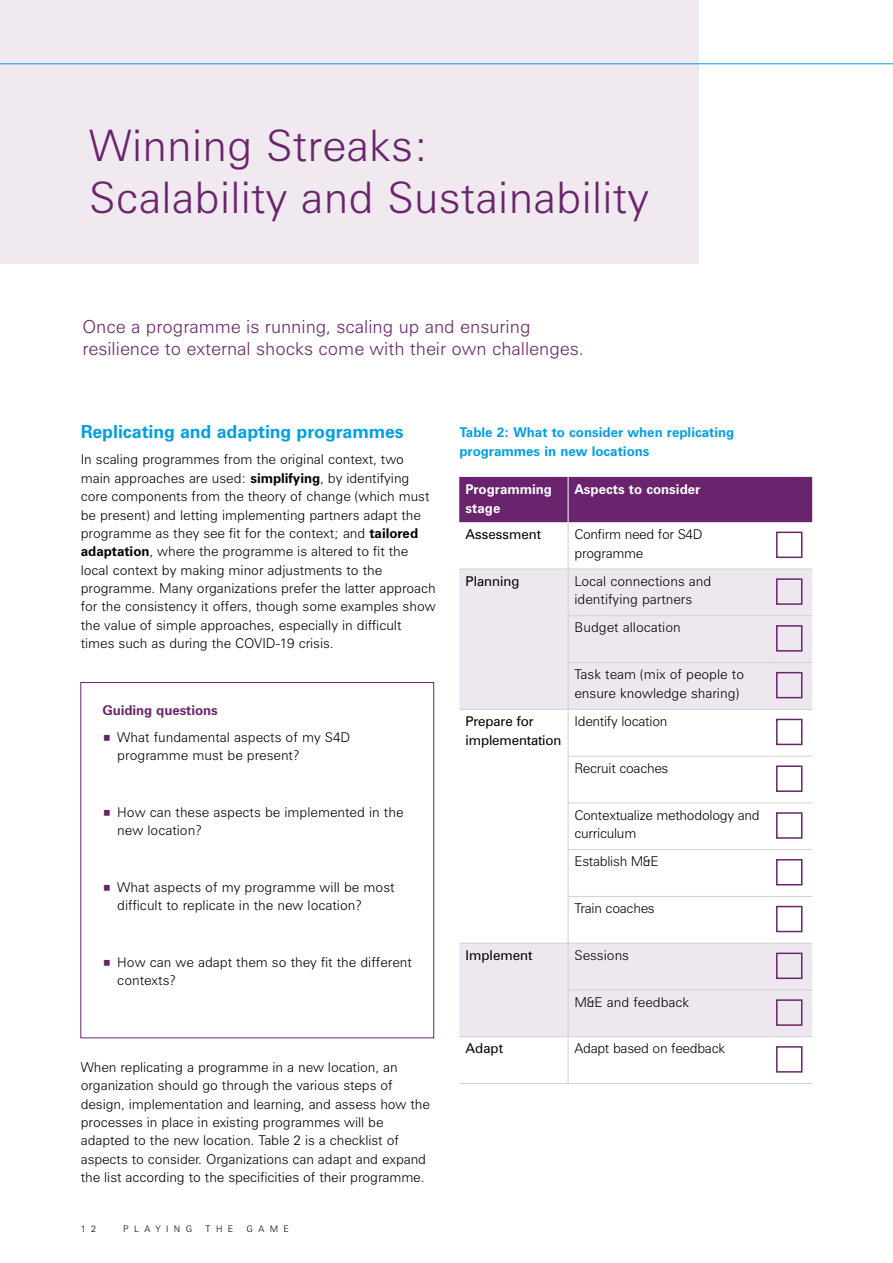
<style>
.page{position:relative;width:893px;height:1263px;background:#fff}
.page>*{position:absolute;margin:0;border:0;box-sizing:border-box;transform-origin:0 0}
.t1{font:300 43.5px/52.2px "Zurich BT";letter-spacing:.005em;color:#6a246d}
.t2{font:300 18px/22.5px "Zurich BT";color:#6a246d}
.t3{font:700 18px "Zurich BT";letter-spacing:-.005em;color:#009fe3}
.t4{font:300 13.5px/18.3px "Zurich BT";letter-spacing:-.005em;color:#000}
.t5{font:700 13.5px/18.3px "Zurich BT";color:#009fe3}
.t6{font:13.5px/18.8px "Zurich BT";color:#000}
.t7{font:700 13.5px/18.8px "Zurich BT";color:#fff}
.t8{font:700 13.5px "Zurich BT";letter-spacing:-.005em;color:#6a246d}
.t9{font:300 9px "Zurich BT";letter-spacing:.6em;color:#000}
.s1{font-weight:700}
</style>
<div class="page">
<div style="left:0;top:0;width:699px;height:264px;background:#f0e9f0"></div>
<hr style="left:0;top:63px;width:893px;height:1px;background:#009fe3">
<div style="left:80px;top:682px;width:354px;height:356px;border:1px solid #6a246d"></div>
<div style="left:459px;top:477px;width:353px;height:45px;background:#6a246d"></div>
<svg style="left:459px;top:570px;width:353px;height:466px;fill:#eeecf0"></svg>
<hr style="left:568px;top:477px;width:1px;height:45px;background:#fff">
<hr style="left:568px;top:522px;width:1px;height:47px;background:#d0d0d0">
<hr style="left:568px;top:709px;width:1px;height:47px;background:#d0d0d0">
<hr style="left:568px;top:756px;width:1px;height:47px;background:#d0d0d0">
<hr style="left:568px;top:803px;width:1px;height:46px;background:#d0d0d0">
<hr style="left:568px;top:850px;width:1px;height:46px;background:#d0d0d0">
<hr style="left:568px;top:897px;width:1px;height:46px;background:#d0d0d0">
<hr style="left:568px;top:1037px;width:1px;height:46px;background:#d0d0d0">
<hr style="left:568px;top:569px;width:1px;height:46px;background:#d0d0d0">
<hr style="left:568px;top:616px;width:1px;height:46px;background:#d0d0d0">
<hr style="left:568px;top:663px;width:1px;height:46px;background:#d0d0d0">
<hr style="left:568px;top:709px;width:202px;height:1px;background:#d0d0d0">
<hr style="left:770px;top:709px;width:42px;height:1px;background:#d0d0d0">
<hr style="left:568px;top:756px;width:202px;height:1px;background:#d0d0d0">
<hr style="left:770px;top:756px;width:42px;height:1px;background:#d0d0d0">
<hr style="left:568px;top:803px;width:202px;height:1px;background:#d0d0d0">
<hr style="left:770px;top:803px;width:42px;height:1px;background:#d0d0d0">
<hr style="left:568px;top:849px;width:202px;height:1px;background:#d0d0d0">
<hr style="left:770px;top:849px;width:42px;height:1px;background:#d0d0d0">
<hr style="left:568px;top:896px;width:202px;height:1px;background:#d0d0d0">
<hr style="left:770px;top:896px;width:42px;height:1px;background:#d0d0d0">
<hr style="left:568px;top:943px;width:1px;height:47px;background:#d0d0d0">
<hr style="left:568px;top:990px;width:1px;height:46px;background:#d0d0d0">
<hr style="left:568px;top:1036px;width:202px;height:1px;background:#d0d0d0">
<hr style="left:770px;top:1036px;width:42px;height:1px;background:#d0d0d0">
<hr style="left:459px;top:569px;width:109px;height:1px;background:#d0d0d0">
<hr style="left:459px;top:943px;width:109px;height:1px;background:#d0d0d0">
<hr style="left:459px;top:1083px;width:109px;height:1px;background:#d0d0d0">
<hr style="left:568px;top:569px;width:202px;height:1px;background:#d0d0d0">
<hr style="left:770px;top:569px;width:42px;height:1px;background:#d0d0d0">
<hr style="left:568px;top:615px;width:202px;height:1px;background:#d0d0d0">
<hr style="left:770px;top:615px;width:42px;height:1px;background:#d0d0d0">
<hr style="left:568px;top:662px;width:202px;height:1px;background:#d0d0d0">
<hr style="left:770px;top:662px;width:42px;height:1px;background:#d0d0d0">
<hr style="left:568px;top:943px;width:202px;height:1px;background:#d0d0d0">
<hr style="left:770px;top:943px;width:42px;height:1px;background:#d0d0d0">
<hr style="left:568px;top:990px;width:202px;height:1px;background:#d0d0d0">
<hr style="left:770px;top:990px;width:42px;height:1px;background:#d0d0d0">
<hr style="left:568px;top:1083px;width:202px;height:1px;background:#d0d0d0">
<hr style="left:770px;top:1083px;width:42px;height:1px;background:#d0d0d0">
<hr style="left:459px;top:709px;width:109px;height:1px;background:#d0d0d0">
<hr style="left:459px;top:1036px;width:109px;height:1px;background:#d0d0d0">
<div style="left:776px;top:532px;width:26px;height:26px;border:2px solid #6a246d"></div>
<div style="left:776px;top:578px;width:26px;height:27px;border:2px solid #6a246d"></div>
<div style="left:776px;top:625px;width:26px;height:27px;border:2px solid #6a246d"></div>
<div style="left:776px;top:672px;width:26px;height:26px;border:2px solid #6a246d"></div>
<div style="left:776px;top:719px;width:26px;height:26px;border:2px solid #6a246d"></div>
<div style="left:776px;top:765px;width:26px;height:27px;border:2px solid #6a246d"></div>
<div style="left:776px;top:812px;width:26px;height:27px;border:2px solid #6a246d"></div>
<div style="left:776px;top:859px;width:26px;height:26px;border:2px solid #6a246d"></div>
<div style="left:776px;top:906px;width:26px;height:26px;border:2px solid #6a246d"></div>
<div style="left:776px;top:952px;width:26px;height:27px;border:2px solid #6a246d"></div>
<div style="left:776px;top:999px;width:26px;height:27px;border:2px solid #6a246d"></div>
<div style="left:776px;top:1046px;width:26px;height:26px;border:2px solid #6a246d"></div>
<h1 class="t1" style="left:89px;top:119px;width:561px">Winning Streaks:<br>Scalability and Sustainability</h1>
<h2 class="t2" style="left:82px;top:315px;width:503px">Once a programme is running, scaling up and ensuring resilience to external shocks come with their own challenges.</h2>
<h2 class="t3" style="left:81px;top:420px;width:324px">Replicating and adapting programmes</h2>
<p class="t4" style="left:81px;top:450px;width:357px">In scaling programmes from the original context, two main approaches are used: <span class="s1">simplifying</span>, by identifying core components from the theory of change (which must be present) and letting implementing partners adapt the programme as they see fit for the context; and <span class="s1">tailored adaptation</span>, where the programme is altered to fit the local context by making minor adjustments to the programme. Many organizations prefer the latter approach for the consistency it offers, though some examples show the value of simple approaches, especially in difficult times such as during the COVID-19 crisis.</p>
<p class="t8" style="left:102px;top:702px;width:117px">Guiding questions</p>
<p class="t4" style="left:117px;top:728px;width:234px">What fundamental aspects of my S4D programme must be present?</p>
<p class="t4" style="left:117px;top:803px;width:288px">How can these aspects be implemented in the new location?</p>
<p class="t4" style="left:117px;top:878px;width:279px">What aspects of my programme will be most difficult to replicate in the new location?</p>
<p class="t4" style="left:117px;top:953px;width:296px">How can we adapt them so they fit the different contexts?</p>
<p class="t4" style="left:81px;top:1058px;width:351px">When replicating a programme in a new location, an organization should go through the various steps of design, implementation and learning, and assess how the processes in place in existing programmes will be adapted to the new location. Table 2 is a checklist of aspects to consider. Organizations can adapt and expand the list according to the specificities of their programme.</p>
<p class="t9" style="left:81px;top:1223px;width:17px">1 2</p>
<p class="t9" style="left:123px;top:1223px;width:71px">PLAYING</p>
<p class="t9" style="left:206px;top:1223px;width:29px">THE</p>
<p class="t9" style="left:247px;top:1223px;width:44px">GAME</p>
<p class="t5" style="left:459px;top:423px;width:276px">Table 2: What to consider when replicating programmes in new locations</p>
<p class="t7" style="left:466px;top:480px;width:88px">Programming stage</p>
<p class="t7" style="left:574px;top:480px;width:127px">Aspects to consider</p>
<p class="t6" style="left:466px;top:525px;width:77px">Assessment</p>
<p class="t4" style="left:574px;top:525px;width:130px;line-height:18.8px">Confirm need for S4D programme</p>
<p class="t6" style="left:466px;top:571px;width:55px">Planning</p>
<p class="t4" style="left:574px;top:571px;width:138px;line-height:18.8px">Local connections and identifying partners</p>
<p class="t4" style="left:574px;top:618px;width:108px">Budget allocation</p>
<p class="t4" style="left:574px;top:665px;width:171px;line-height:18.8px">Task team (mix of people to ensure knowledge sharing)</p>
<p class="t6" style="left:466px;top:712px;width:97px">Prepare for implementation</p>
<p class="t4" style="left:574px;top:712px;width:94px">Identify location</p>
<p class="t4" style="left:574px;top:759px;width:95px">Recruit coaches</p>
<p class="t4" style="left:574px;top:805px;width:187px;line-height:18.8px">Contextualize methodology and curriculum</p>
<p class="t4" style="left:574px;top:852px;width:86px">Establish M&amp;E</p>
<p class="t4" style="left:574px;top:899px;width:82px">Train coaches</p>
<p class="t6" style="left:466px;top:945px;width:68px">Implement</p>
<p class="t4" style="left:574px;top:946px;width:56px">Sessions</p>
<p class="t4" style="left:574px;top:992px;width:116px">M&amp;E and feedback</p>
<p class="t6" style="left:466px;top:1039px;width:39px">Adapt</p>
<p class="t4" style="left:574px;top:1039px;width:152px">Adapt based on feedback</p>
</div>
